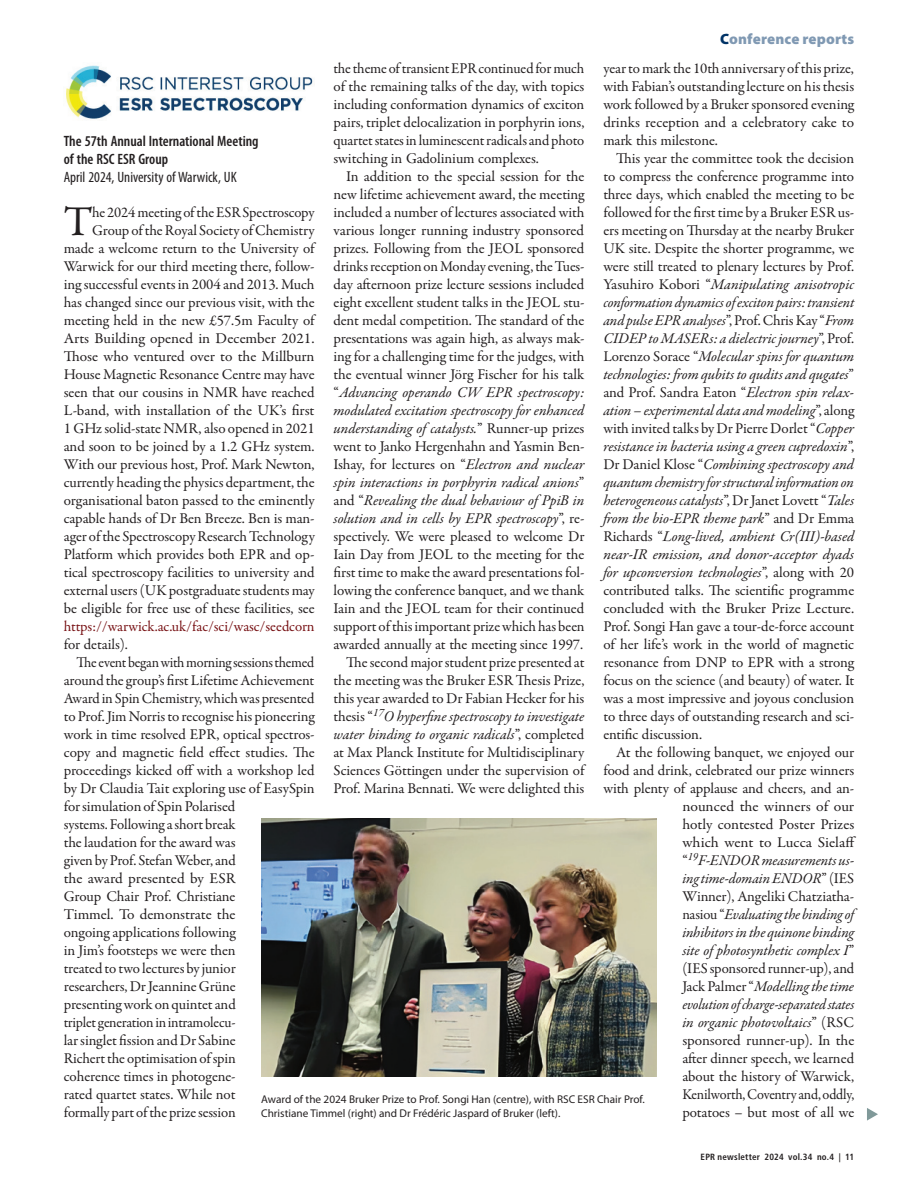
<style>
.page{position:relative;width:918px;height:1188px;background:#fff}
.page>*{position:absolute;margin:0;border:0;box-sizing:border-box;transform-origin:0 0}
.t1{font:42.75px "Garamond Premr Pro";color:#231f20}
.t2{font:15px/18px "Garamond Premr Pro";letter-spacing:-.01em;color:#231f20;text-align:right}
.t3{font:600 condensed 15px/18px "Myriad Pro";color:#231f20}
.t4{font:15px "Garamond Premr Pro";letter-spacing:-.005em;color:#771114}
.t5{font:15px "Garamond Premr Pro";letter-spacing:-.01em;color:#231f20;scale:.95 1}
.t6{font:condensed 15px "Myriad Pro";color:#231f20}
.t7{font:15px "Garamond Premr Pro";letter-spacing:-.01em;color:#231f20;scale:.96 1}
.t8{font:900 15px "Myriad Pro";letter-spacing:.005em;color:#8099b3}
.t9{font:11.25px "Myriad Pro";color:#231f20}
.t10{font:700 condensed 9px "Frutiger";letter-spacing:.025em;color:#231f20}
.s1{color:#036}
.s2{font-style:italic}
</style>
<div class="page">
<img style="left:261px;top:819px;width:396px;height:257px">
<img style="left:66px;top:65px;width:247px;height:54px">
<svg style="left:867px;top:1108px;width:11px;height:13px"></svg>
<p class="t8" style="left:720px;top:29px;width:135px"><span class="s1">C</span>onference reports</p>
<p class="t2" style="left:334px;top:60px;width:252px;text-align:justify">the theme of transient EPR continued for much of the remaining talks of the day, with topics including conformation dynamics of exciton pairs, triplet delocalization in porphyrin ions, quartet states in luminescent radicals and photo switching in Gadolinium complexes.</p>
<p class="t2" style="left:334px;top:168px;width:253px">In addition to the special session for the new lifetime achievement award, the meeting included a number of lectures associated with various longer running industry sponsored prizes. Following from the JEOL sponsored drinks reception on Monday evening, the Tues&shy;day afternoon prize lecture sessions included eight excellent student talks in the JEOL stu&shy;dent medal competition. The standard of the presentations was again high, as always mak&shy;ing for a challenging time for the judges, with the eventual winner Jörg Fischer for his talk “<span class="s2">Advancing operando CW EPR spectroscopy: modulated excitation spectroscopy for enhanced understanding of catalysts.</span>” Runner-up prizes went to Janko Hergenhahn and Yasmin Ben-Ishay, for lectures on “<span class="s2">Electron and nuclear spin interactions in porphyrin radical anions</span>” and “<span class="s2">Revealing the dual behaviour of PpiB in solution and in cells by EPR spectroscopy</span>”, re&shy;spectively. We were pleased to welcome Dr Iain Day from JEOL to the meeting for the first time to make the award presentations fol&shy;lowing the conference banquet, and we thank Iain and the JEOL team for their continued support of this important prize which has been awarded annually at the meeting since 1997.<br>The second major student prize presented at the meeting was the Bruker ESR Thesis Prize, this year awarded to Dr Fabian Hecker for his thesis “<sup>17</sup><span class="s2">O hyperfine spectroscopy to investigate water binding to organic radicals</span>”, completed at Max Planck Institute for Multidisciplinary Sciences Göttingen under the supervision of Prof. Marina Bennati. We were delighted this</p>
<p class="t2" style="left:603px;top:60px;width:252px;text-align:justify">year to mark the 10th anniversary of this prize, with Fabian’s outstanding lecture on his thesis work followed by a Bruker sponsored evening drinks reception and a celebratory cake to mark this milestone.</p>
<p class="t2" style="left:603px;top:150px;width:253px;text-align:justify;text-indent:13px">This year the committee took the decision to compress the conference programme into three days, which enabled the meeting to be followed for the first time by a Bruker ESR us&shy;ers meeting on Thursday at the nearby Bruker UK site. Despite the shorter programme, we were still treated to plenary lectures by Prof.<br>Yasuhiro Kobori “<span class="s2">Manipulating anisotropic conformation dynamics of exciton pairs: transient and pulse EPR analyses</span>”, Prof. Chris Kay “<span class="s2">From CIDEP to MASERs: a dielectric journey</span>”, Prof.<br>Lorenzo Sorace “<span class="s2">Molecular spins for quantum technologies: from qubits to qudits and qugates</span>” and Prof. Sandra Eaton “<span class="s2">Electron spin relax&shy;ation – experimental data and modeling</span>”, along with invited talks by Dr Pierre Dorlet “<span class="s2">Copper resistance in bacteria using a green cupredoxin</span>”, Dr Daniel Klose “<span class="s2">Combining spectroscopy and quantum chemistry for structural information on heterogeneous catalysts</span>”, Dr Janet Lovett “<span class="s2">Tales from the bio-EPR theme park</span>” and Dr Emma Richards “<span class="s2">Long-lived, ambient Cr(III)-based near-IR emission, and donor-acceptor dyads for upconversion technologies</span>”, along with 20 contributed talks. The scientific programme concluded with the Bruker Prize Lecture.<br>Prof. Songi Han gave a tour-de-force account of her life’s work in the world of magnetic resonance from DNP to EPR with a strong focus on the science (and beauty) of water. It was a most impressive and joyous conclusion to three days of outstanding research and sci&shy;entific discussion.</p>
<p class="t2" style="left:603px;top:744px;width:254px">At the following banquet, we enjoyed our food and drink, celebrated our prize winners with plenty of applause and cheers, and an&shy;nounced the winners of our<br>hotly contested Poster Prizes<br>which went to Lucca Sielaff “<sup>19</sup><span class="s2">F-ENDOR measurements us-<br>ing time-domain ENDOR</span>” (IES<br>Winner), Angeliki Chatziatha-<br>nasiou “<span class="s2">Evaluating the binding of<br>inhibitors in the quinone binding<br>site of photosynthetic complex I</span>”<br>(IES sponsored runner-up), and<br>Jack Palmer “<span class="s2">Modelling the time<br>evolution of charge-separated states<br>in organic photovoltaics</span>” (RSC<br>sponsored runner-up). In the<br>after dinner speech, we learned<br>about the history of Warwick,<br>Kenilworth, Coventry and, oddly,<br>potatoes – but most of all we</p>
<p class="t3" style="left:64px;top:132px;width:196px">The 57th Annual International Meeting of the RSC ESR Group</p>
<p class="t6" style="left:64px;top:168px;width:175px">April 2024, University of Warwick, UK</p>
<h1 class="t1" style="left:64px;top:196px;width:30px">T</h1>
<p class="t2" style="left:64px;top:204px;width:253px">he 2024 meeting of the ESR Spectroscopy Group of the Royal Society of Chemistry made a welcome return to the University of Warwick for our third meeting there, follow&shy;ing successful events in 2004 and 2013. Much has changed since our previous visit, with the meeting held in the new £57.5m Faculty of Arts Building opened in December 2021.<br>Those who ventured over to the Millburn House Magnetic Resonance Centre may have seen that our cousins in NMR have reached L-band, with installation of the UK’s first 1 GHz solid-state NMR, also opened in 2021 and soon to be joined by a 1.2 GHz system.<br>With our previous host, Prof. Mark Newton, currently heading the physics department, the organisational baton passed to the eminently capable hands of Dr Ben Breeze. Ben is man&shy;ager of the Spectroscopy Research Technology Platform which provides both EPR and op&shy;tical spectroscopy facilities to university and external users (UK postgraduate students may be eligible for free use of these facilities, see</p>
<p class="t4" style="left:64px;top:618px;width:252px">https://warwick.ac.uk/fac/sci/wasc/seedcorn</p>
<p class="t2" style="left:64px;top:636px;width:66px">for details).</p>
<p class="t5" style="left:77px;top:654px;width:252px">The event began with morning sessions themed</p>
<p class="t2" style="left:64px;top:672px;width:252px">around the group’s first Lifetime Achievement</p>
<p class="t2" style="left:64px;top:690px;width:252px">Award in Spin Chemistry, which was presented</p>
<p class="t2" style="left:64px;top:708px;width:252px">to Prof. Jim Norris to recognise his pioneering</p>
<p class="t2" style="left:64px;top:726px;width:252px">work in time resolved EPR, optical spectros-</p>
<p class="t2" style="left:64px;top:744px;width:252px">copy and magnetic field effect studies. The</p>
<p class="t2" style="left:64px;top:762px;width:252px">proceedings kicked off with a workshop led</p>
<p class="t2" style="left:64px;top:780px;width:252px">by Dr Claudia Tait exploring use of EasySpin</p>
<p class="t2" style="left:64px;top:798px;width:173px">for simulation of Spin Polarised</p>
<p class="t2" style="left:64px;top:816px;width:173px">systems. Following a short break</p>
<p class="t2" style="left:64px;top:834px;width:173px">the laudation for the award was</p>
<p class="t2" style="left:64px;top:852px;width:174px">given by Prof. Stefan Weber, and</p>
<p class="t2" style="left:64px;top:870px;width:173px">the award presented by ESR</p>
<p class="t2" style="left:64px;top:888px;width:173px">Group Chair Prof. Christiane</p>
<p class="t2" style="left:64px;top:906px;width:173px">Timmel. To demonstrate the</p>
<p class="t2" style="left:64px;top:924px;width:173px">ongoing applications following</p>
<p class="t2" style="left:64px;top:942px;width:173px">in Jim’s footsteps we were then</p>
<p class="t2" style="left:64px;top:960px;width:173px">treated to two lectures by junior</p>
<p class="t2" style="left:64px;top:978px;width:173px">researchers, Dr Jeannine Grüne</p>
<p class="t2" style="left:64px;top:996px;width:174px">presenting work on quintet and</p>
<p class="t7" style="left:64px;top:1014px;width:181px">triplet generation in intramolecu-</p>
<p class="t2" style="left:64px;top:1032px;width:173px">lar singlet fission and Dr Sabine</p>
<p class="t2" style="left:64px;top:1050px;width:174px">Richert the optimisation of spin</p>
<p class="t2" style="left:64px;top:1068px;width:173px">coherence times in photogene-</p>
<p class="t2" style="left:64px;top:1086px;width:173px">rated quartet states. While not</p>
<p class="t2" style="left:64px;top:1104px;width:173px">formally part of the prize session</p>
<p class="t9" style="left:261px;top:1093px;width:303px">Award of the 2024 Bruker Prize to Prof. Songi Han (centre), with RSC</p>
<p class="t9" style="left:578px;top:1093px;width:69px">ESR Chair Prof.</p>
<p class="t9" style="left:261px;top:1107px;width:301px">Christiane Timmel (right) and Dr Frédéric Jaspard of Bruker (left).</p>
<p class="t10" style="left:701px;top:1151px;width:155px">EPR newsletter 2024 vol.34 no.4 | 11</p>
</div>
